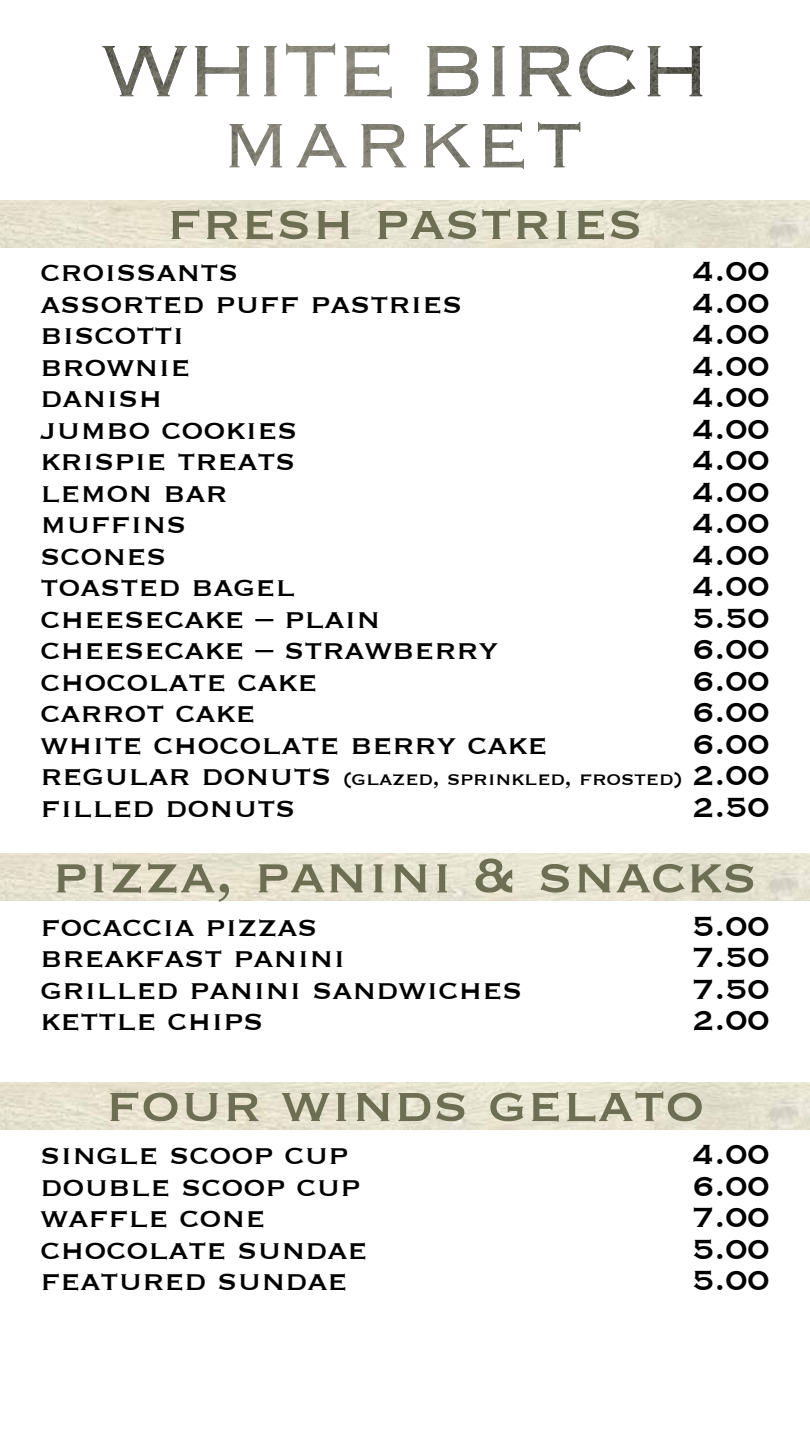
<style>
.page{position:relative;width:810px;height:1440px;background:#fff}
.page>*{position:absolute;margin:0;border:0;box-sizing:border-box;transform-origin:0 0}
.t1{font:63.75px "Copperplate";color:#6d6e54}
.t2{font:36px "Copperplate";color:#000}
.t3{font:24px "Copperplate";letter-spacing:-.01em;color:#000}
.s1{font-size:36px}
</style>
<div class="page">
<img style="left:0;top:201px;width:810px;height:47px">
<img style="left:0;top:854px;width:810px;height:47px">
<img style="left:0;top:1083px;width:810px;height:47px">
<img style="left:102px;top:44px;width:200px;height:83px">
<img style="left:302px;top:44px;width:104px;height:123px">
<img style="left:424px;top:46px;width:118px;height:123px">
<img style="left:542px;top:45px;width:160px;height:82px">
<img style="left:230px;top:127px;width:73px;height:40px">
<img style="left:542px;top:127px;width:38px;height:40px">
<h1 class="t1" style="left:167px;top:180px;width:478px">fresh pastries</h1>
<p class="t2" style="left:40px;top:248px;width:200px">croissants</p>
<p class="t2" style="left:693px;top:248px;width:78px">4.00</p>
<p class="t2" style="left:40px;top:280px;width:424px">assorted puff pastries</p>
<p class="t2" style="left:693px;top:280px;width:78px">4.00</p>
<p class="t2" style="left:40px;top:311px;width:146px">biscotti</p>
<p class="t2" style="left:693px;top:311px;width:78px">4.00</p>
<p class="t2" style="left:40px;top:343px;width:152px">brownie</p>
<p class="t2" style="left:693px;top:343px;width:78px">4.00</p>
<p class="t2" style="left:40px;top:374px;width:124px">danish</p>
<p class="t2" style="left:693px;top:374px;width:78px">4.00</p>
<p class="t2" style="left:40px;top:406px;width:259px">jumbo cookies</p>
<p class="t2" style="left:693px;top:406px;width:78px">4.00</p>
<p class="t2" style="left:40px;top:437px;width:257px">krispie treats</p>
<p class="t2" style="left:693px;top:437px;width:78px">4.00</p>
<p class="t2" style="left:40px;top:469px;width:189px">lemon bar</p>
<p class="t2" style="left:693px;top:469px;width:78px">4.00</p>
<p class="t2" style="left:40px;top:500px;width:148px">muffins</p>
<p class="t2" style="left:693px;top:500px;width:78px">4.00</p>
<p class="t2" style="left:40px;top:532px;width:128px">scones</p>
<p class="t2" style="left:693px;top:532px;width:78px">4.00</p>
<p class="t2" style="left:40px;top:563px;width:257px">toasted bagel</p>
<p class="t2" style="left:693px;top:563px;width:78px">4.00</p>
<p class="t2" style="left:40px;top:595px;width:342px">cheesecake – plain</p>
<p class="t2" style="left:693px;top:595px;width:78px">5.50</p>
<p class="t2" style="left:40px;top:626px;width:460px">cheesecake – strawberry</p>
<p class="t2" style="left:693px;top:626px;width:78px">6.00</p>
<p class="t2" style="left:40px;top:658px;width:279px">chocolate cake</p>
<p class="t2" style="left:693px;top:658px;width:78px">6.00</p>
<p class="t2" style="left:40px;top:689px;width:217px">carrot cake</p>
<p class="t2" style="left:693px;top:689px;width:78px">6.00</p>
<p class="t2" style="left:40px;top:721px;width:509px">white chocolate berry cake</p>
<p class="t2" style="left:693px;top:721px;width:78px">6.00</p>
<p class="t3" style="left:40px;top:763px;width:731px"><span class="s1">regular donuts</span> (glazed, sprinkled, frosted) <span class="s1">2.00</span></p>
<p class="t2" style="left:41px;top:784px;width:257px">filled donuts</p>
<p class="t2" style="left:693px;top:784px;width:78px">2.50</p>
<h1 class="t1" style="left:53px;top:833px;width:706px">pizza, panini &amp; snacks</h1>
<p class="t2" style="left:40px;top:902px;width:279px">focaccia pizzas</p>
<p class="t2" style="left:693px;top:902px;width:78px">5.00</p>
<p class="t2" style="left:40px;top:934px;width:307px">breakfast panini</p>
<p class="t2" style="left:693px;top:934px;width:78px">7.50</p>
<p class="t2" style="left:40px;top:965px;width:484px">grilled panini sandwiches</p>
<p class="t2" style="left:693px;top:965px;width:78px">7.50</p>
<p class="t2" style="left:40px;top:997px;width:225px">kettle chips</p>
<p class="t2" style="left:693px;top:997px;width:78px">2.00</p>
<h1 class="t1" style="left:106px;top:1062px;width:600px">four winds gelato</h1>
<p class="t2" style="left:40px;top:1131px;width:310px">single scoop cup</p>
<p class="t2" style="left:693px;top:1131px;width:78px">4.00</p>
<p class="t2" style="left:40px;top:1162px;width:322px">double scoop cup</p>
<p class="t2" style="left:693px;top:1162px;width:78px">6.00</p>
<p class="t2" style="left:40px;top:1194px;width:227px">waffle cone</p>
<p class="t2" style="left:693px;top:1194px;width:78px">7.00</p>
<p class="t2" style="left:40px;top:1225px;width:329px">chocolate sundae</p>
<p class="t2" style="left:693px;top:1225px;width:78px">5.00</p>
<p class="t2" style="left:40px;top:1257px;width:309px">featured sundae</p>
<p class="t2" style="left:693px;top:1257px;width:78px">5.00</p>
</div>
